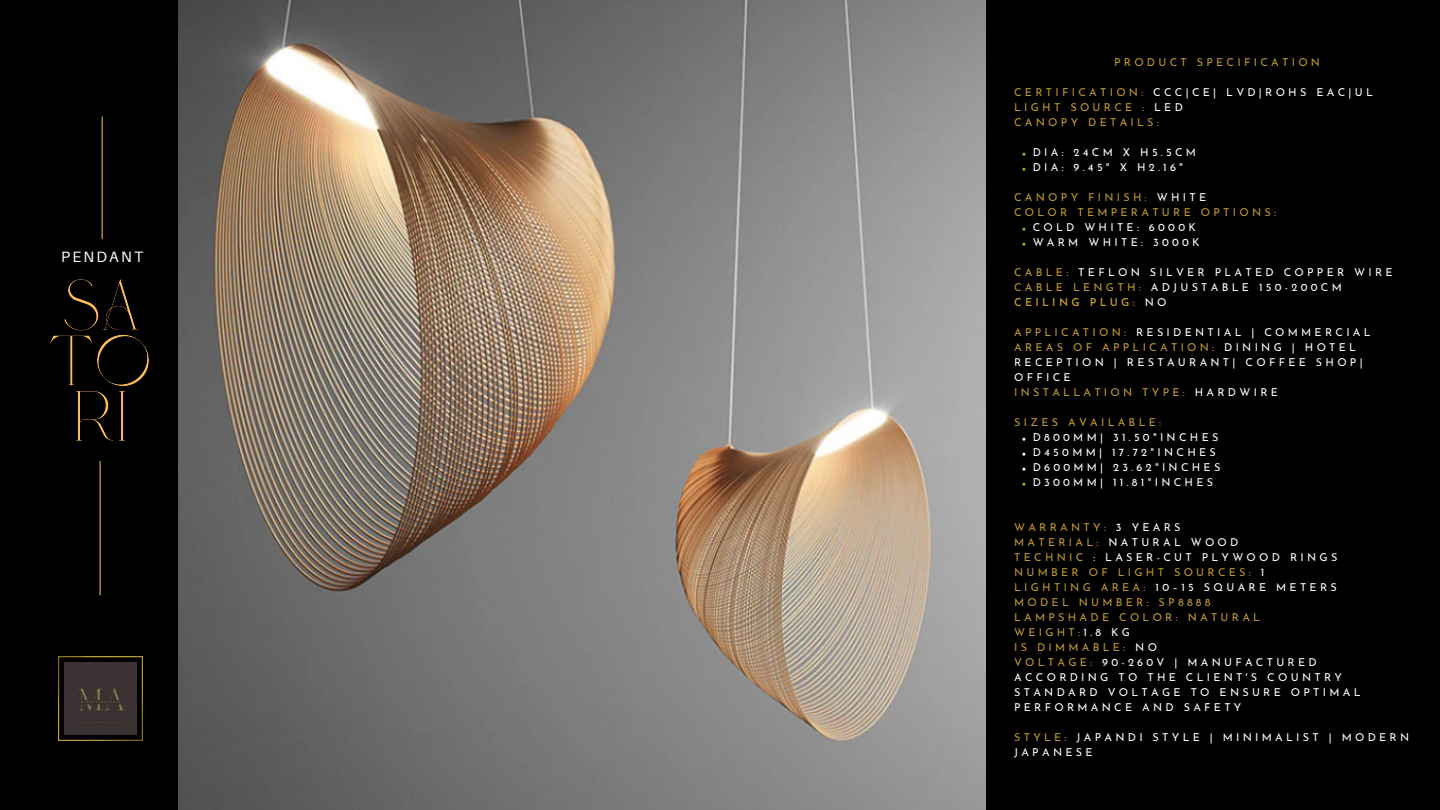
<style>
.page{position:relative;width:1440px;height:810px;background:#000}
.page>*{position:absolute;margin:0;border:0;box-sizing:border-box;transform-origin:0 0}
.t1{font:15px "Aileron";letter-spacing:.15em;color:#fff}
.t2{font:10.9px/15px "Josefin Sans";letter-spacing:.3em;color:#fff}
.t3{font:10.9px/15px "Josefin Sans";letter-spacing:.3em;color:#c39b32}
.s1{color:#fff}
.s2{color:#c39b32}
.s3{font-weight:600;color:#c39b32}
</style>
<div class="page">
<img style="left:58px;top:657px;width:85px;height:84px">
<div style="left:64px;top:663px;width:72px;height:72px;background:#3b3333"></div>
<hr style="left:100px;top:461px;width:1px;height:134px;background:#ffbd59">
<hr style="left:102px;top:117px;width:1px;height:122px;background:#ffbd59">
<img style="left:50px;top:252px;width:129px;height:222px">
<img style="left:179px;top:0;width:807px;height:810px">
<p class="t1" style="left:61px;top:247px;width:84px">PENDANT</p>
<p class="t3" style="left:1114px;top:56px;width:207px">PRODUCT SPECIFICATION</p>
<p class="t3" style="left:1014px;top:86px;width:360px">CERTIFICATION: <span class="s1">CCC|CE| LVD|ROHS EAC|UL<br></span>LIGHT SOURCE : <span class="s1">LED</span></p>
<h3 class="t3" style="left:1014px;top:116px;width:146px">CANOPY DETAILS:</h3>
<p class="t2" style="left:1033px;top:146px;width:165px">DIA: 24CM X H5.5CM</p>
<h3 class="t2" style="left:1033px;top:161px;width:152px">DIA: 9.45" X H2.16"</h3>
<p class="t3" style="left:1014px;top:191px;width:263px">CANOPY FINISH: <span class="s1">WHITE<br></span>COLOR TEMPERATURE OPTIONS:</p>
<p class="t2" style="left:1033px;top:221px;width:165px">COLD WHITE: 6000K</p>
<p class="t2" style="left:1033px;top:236px;width:168px">WARM WHITE: 3000K</p>
<p class="t2" style="left:1014px;top:266px;width:380px"><span class="s2">CABLE:</span> TEFLON SILVER PLATED COPPER WIRE<br><span class="s2">CABLE LENGTH:</span> ADJUSTABLE 150-200CM<br><span class="s3">CEILING PLUG:</span> NO</p>
<h3 class="t2" style="left:1014px;top:326px;width:358px"><span class="s2">APPLICATION:</span> RESIDENTIAL | COMMERCIAL<br><span class="s2">AREAS OF APPLICATION:</span> DINING | HOTEL<br>RECEPTION | RESTAURANT| COFFEE SHOP|<br>OFFICE</h3>
<p class="t3" style="left:1014px;top:386px;width:265px">INSTALLATION TYPE: <span class="s1">HARDWIRE</span></p>
<p class="t3" style="left:1014px;top:416px;width:148px">SIZES AVAILABLE:</p>
<h3 class="t2" style="left:1033px;top:431px;width:187px">D800MM| 31.50"INCHES</h3>
<p class="t2" style="left:1033px;top:446px;width:185px">D450MM| 17.72"INCHES</p>
<p class="t2" style="left:1033px;top:461px;width:189px">D600MM| 23.62"INCHES</p>
<p class="t2" style="left:1033px;top:476px;width:182px">D300MM| 11.81"INCHES</p>
<p class="t3" style="left:1014px;top:521px;width:168px">WARRANTY: <span class="s1">3 YEARS</span></p>
<p class="t2" style="left:1014px;top:536px;width:226px"><span class="s2">MATERIAL:</span> NATURAL WOOD</p>
<p class="t3" style="left:1014px;top:551px;width:325px">TECHNIC <span class="s1">: LASER-CUT PLYWOOD RINGS<br></span>NUMBER OF LIGHT SOURCES: <span class="s1">1<br></span>LIGHTING AREA: <span class="s1">10–15 SQUARE METERS<br></span>MODEL NUMBER: SP8888<br>LAMPSHADE COLOR: NATURAL<br>WEIGHT:<span class="s1">1.8 KG<br></span>IS DIMMABLE: <span class="s1">NO</span></p>
<h3 class="t2" style="left:1014px;top:656px;width:348px"><span class="s2">VOLTAGE:</span> 90-260V | MANUFACTURED<br>ACCORDING TO THE CLIENT'S COUNTRY<br>STANDARD VOLTAGE TO ENSURE OPTIMAL<br>PERFORMANCE AND SAFETY</h3>
<p class="t2" style="left:1014px;top:731px;width:397px"><span class="s2">STYLE:</span> JAPANDI STYLE | MINIMALIST | MODERN<br>JAPANESE</p>
</div>
